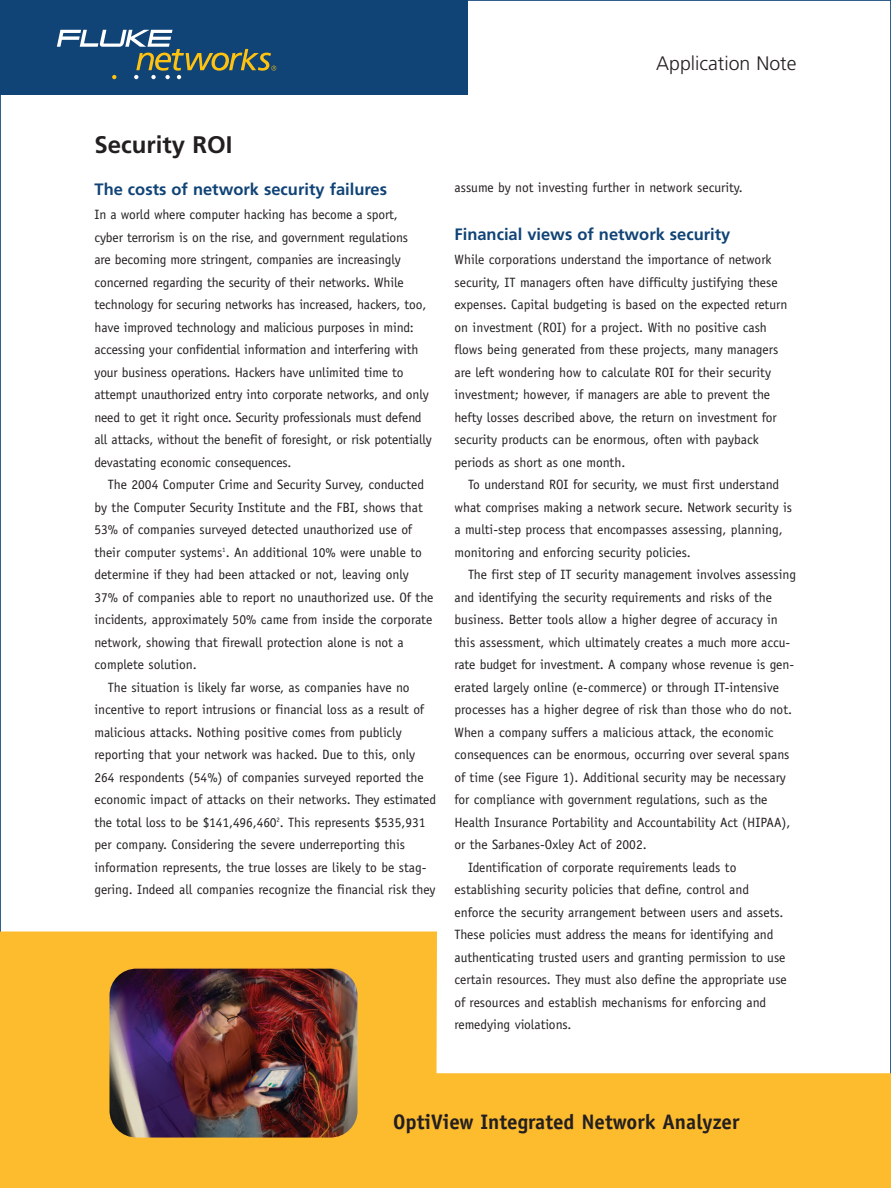
<style>
.page{position:relative;width:891px;height:1188px;background:#fff}
.page>*{position:absolute;margin:0;border:0;box-sizing:border-box;transform-origin:0 0}
.t1{font:700 24px "Frutiger";color:#231f20}
.t2{font:700 21px "Officina Sans";color:#231f20}
.t3{font:300 19.5px "Frutiger";color:#231f20}
.t4{font:700 16.5px "Frutiger";color:#104376}
.t5{font:13.5px/22.5px "Officina Sans";color:#231f20}
</style>
<div class="page">
<div style="left:0;top:0;width:468px;height:94px;background:#104376"></div>
<svg style="left:0;top:932px;width:891px;height:256px;fill:#fdbb2e"></svg>
<img style="left:108px;top:967px;width:251px;height:172px">
<svg style="left:57px;top:30px;width:219px;height:49px"></svg>
<h3 class="t3" style="left:656px;top:55px;width:142px">Application Note</h3>
<h1 class="t1" style="left:94px;top:135px;width:140px">Security ROI</h1>
<p class="t4" style="left:94px;top:182px;width:294px">The costs of network security failures</p>
<p class="t5" style="left:94px;top:205px;width:339px">In a world where computer hacking has become a sport,<br>cyber terrorism is on the rise, and government regulations<br>are becoming more stringent, companies are increasingly concerned regarding the security of their networks. While technology for securing networks has increased, hackers, too, have improved technology and malicious purposes in mind: accessing your confidential information and interfering with your business operations. Hackers have unlimited time to attempt unauthorized entry into corporate networks, and only need to get it right once. Security professionals must defend all attacks, without the benefit of foresight, or risk potentially devastating economic consequences.</p>
<p class="t5" style="left:108px;top:475px;width:318px">The 2004 Computer Crime and Security Survey, conducted</p>
<p class="t5" style="left:94px;top:497px;width:330px">by the Computer Security Institute and the FBI, shows that</p>
<p class="t5" style="left:94px;top:520px;width:319px">53% of companies surveyed detected unauthorized use of</p>
<p class="t5" style="left:94px;top:542px;width:329px">their computer systems<sup>1</sup>. An additional 10% were unable to</p>
<p class="t5" style="left:94px;top:565px;width:316px">determine if they had been attacked or not, leaving only</p>
<p class="t5" style="left:94px;top:587px;width:340px">37% of companies able to report no unauthorized use. Of the</p>
<p class="t5" style="left:94px;top:610px;width:339px">incidents, approximately 50% came from inside the corporate</p>
<p class="t5" style="left:94px;top:632px;width:311px">network, showing that firewall protection alone is not a</p>
<p class="t5" style="left:94px;top:655px;width:104px">complete solution.</p>
<p class="t5" style="left:108px;top:677px;width:303px">The situation is likely far worse, as companies have no</p>
<p class="t5" style="left:94px;top:700px;width:331px">incentive to report intrusions or financial loss as a result of</p>
<p class="t5" style="left:94px;top:722px;width:309px">malicious attacks. Nothing positive comes from publicly</p>
<p class="t5" style="left:94px;top:745px;width:322px">reporting that your network was hacked. Due to this, only</p>
<p class="t5" style="left:94px;top:767px;width:331px">264 respondents (54%) of companies surveyed reported the</p>
<p class="t5" style="left:94px;top:790px;width:343px">economic impact of attacks on their networks. They estimated</p>
<p class="t5" style="left:94px;top:812px;width:333px">the total loss to be $141,496,460<sup>2</sup>. This represents $535,931</p>
<p class="t5" style="left:95px;top:835px;width:312px">per company. Considering the severe underreporting this</p>
<p class="t5" style="left:95px;top:857px;width:334px">information represents, the true losses are likely to be stag-</p>
<p class="t5" style="left:95px;top:880px;width:343px">gering. Indeed all companies recognize the financial risk they</p>
<p class="t5" style="left:455px;top:177px;width:290px">assume by not investing further in network security.</p>
<p class="t4" style="left:454px;top:227px;width:277px">Financial views of network security</p>
<p class="t5" style="left:454px;top:250px;width:334px">While corporations understand the importance of network security, IT managers often have difficulty justifying these expenses. Capital budgeting is based on the expected return on investment (ROI) for a project. With no positive cash flows being generated from these projects, many managers are left wondering how to calculate ROI for their security investment; however, if managers are able to prevent the hefty losses described above, the return on investment for security products can be enormous, often with payback periods as short as one month.</p>
<p class="t5" style="left:454px;top:475px;width:339px;text-indent:14px">To understand ROI for security, we must first understand what comprises making a network secure. Network security is a multi-step process that encompasses assessing, planning, monitoring and enforcing security policies.</p>
<p class="t5" style="left:468px;top:565px;width:330px">The first step of IT security management involves assessing</p>
<p class="t5" style="left:454px;top:587px;width:319px">and identifying the security requirements and risks of the</p>
<p class="t5" style="left:454px;top:610px;width:325px">business. Better tools allow a higher degree of accuracy in</p>
<p class="t5" style="left:454px;top:632px;width:337px">this assessment, which ultimately creates a much more accu-</p>
<p class="t5" style="left:454px;top:655px;width:341px">rate budget for investment. A company whose revenue is gen-</p>
<p class="t5" style="left:454px;top:677px;width:326px">erated largely online (e-commerce) or through IT-intensive</p>
<p class="t5" style="left:454px;top:700px;width:339px">processes has a higher degree of risk than those who do not.</p>
<p class="t5" style="left:454px;top:722px;width:321px">When a company suffers a malicious attack, the economic</p>
<p class="t5" style="left:454px;top:745px;width:336px">consequences can be enormous, occurring over several spans</p>
<p class="t5" style="left:454px;top:767px;width:333px">of time (see Figure 1). Additional security may be necessary</p>
<p class="t5" style="left:454px;top:790px;width:315px">for compliance with government regulations, such as the</p>
<p class="t5" style="left:454px;top:812px;width:338px">Health Insurance Portability and Accountability Act (HIPAA),</p>
<p class="t5" style="left:454px;top:835px;width:194px">or the Sarbanes-Oxley Act of 2002.</p>
<p class="t5" style="left:468px;top:857px;width:270px">Identification of corporate requirements leads to</p>
<p class="t5" style="left:454px;top:880px;width:296px">establishing security policies that define, control and</p>
<p class="t5" style="left:454px;top:902px;width:330px">enforce the security arrangement between users and assets.</p>
<p class="t5" style="left:454px;top:925px;width:320px">These policies must address the means for identifying and</p>
<p class="t5" style="left:454px;top:947px;width:333px">authenticating trusted users and granting permission to use</p>
<p class="t5" style="left:454px;top:970px;width:334px">certain resources. They must also define the appropriate use</p>
<p class="t5" style="left:454px;top:992px;width:313px">of resources and establish mechanisms for enforcing and</p>
<p class="t5" style="left:454px;top:1015px;width:118px">remedying violations.</p>
<h2 class="t2" style="left:393px;top:1114px;width:348px">OptiView Integrated Network Analyzer</h2>
</div>
